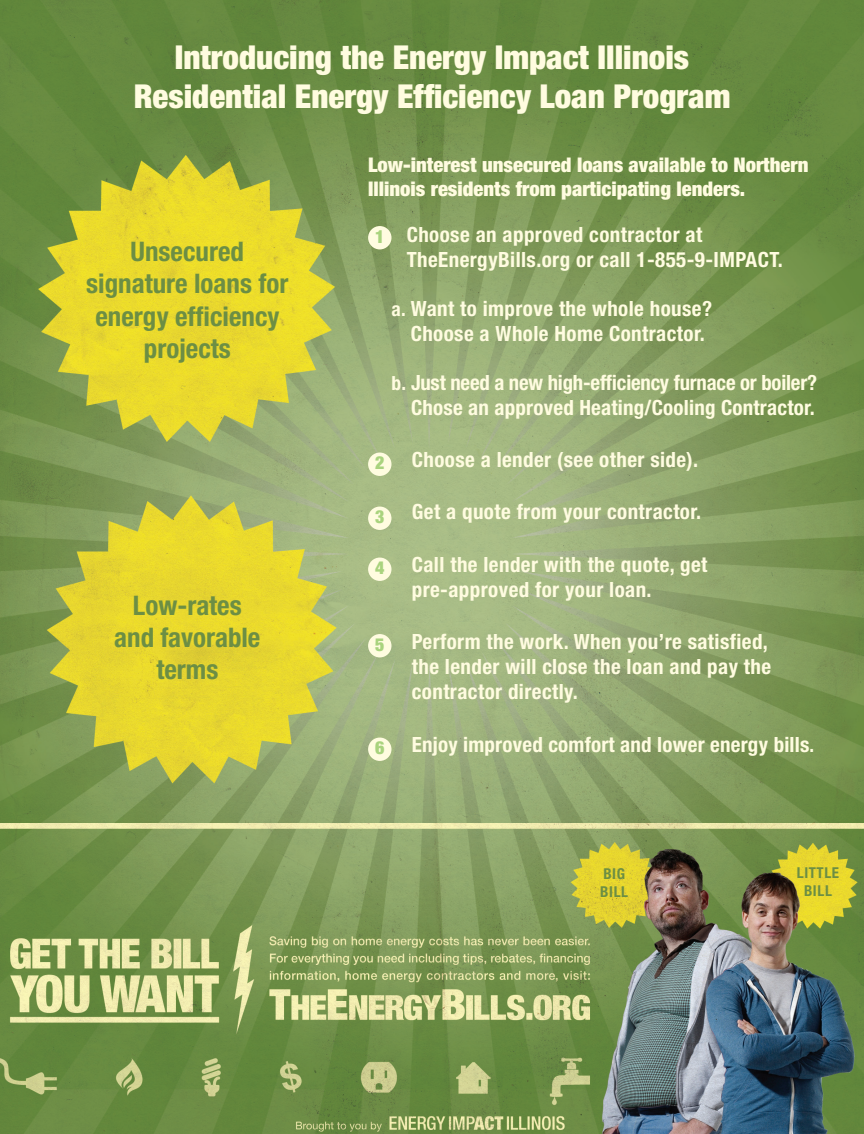
<style>
.page{position:relative;width:864px;height:1134px;background:#fff}
.page>*{position:absolute;margin:0;border:0;box-sizing:border-box;transform-origin:0 0}
.t1{font:900 condensed 33px/39.6px "Helvetica Neue";color:#fffce0;text-align:center}
.t2{font:700 condensed 27px/32.4px "Helvetica Neue";color:#6c8e44;text-align:center}
.t3{font:700 condensed 21px/25.2px "Helvetica Neue";letter-spacing:.02em;color:#fffce0}
.t4{font:900 condensed 20.25px/24.3px "Helvetica Neue";color:#fffce0}
.t5{font:900 condensed 18px "Helvetica Neue";color:#a9d37e}
.t6{font:700 condensed 15px/18px "Helvetica Neue";letter-spacing:.04em;color:#6c8e44}
.s1{font-size:19.5px}
</style>
<div class="page">
<img style="left:0;top:0;width:864px;height:1134px">
<div style="left:368px;top:226px;width:23px;height:23px;background:#fffce0;border-radius:50%"></div>
<div style="left:368px;top:453px;width:23px;height:23px;background:#fffce0;border-radius:50%"></div>
<div style="left:368px;top:507px;width:23px;height:23px;background:#fffce0;border-radius:50%"></div>
<div style="left:368px;top:558px;width:23px;height:23px;background:#fffce0;border-radius:50%"></div>
<div style="left:368px;top:634px;width:23px;height:23px;background:#fffce0;border-radius:50%"></div>
<div style="left:368px;top:738px;width:23px;height:23px;background:#fffce0;border-radius:50%"></div>
<h1 class="t1" style="left:134px;top:37px;width:598px">Introducing the Energy Impact Illinois<br>Residential Energy Efficiency Loan Program</h1>
<p class="t2" style="left:86px;top:235px;width:204px">Unsecured signature loans for energy efficiency projects</p>
<p class="t2" style="left:114px;top:588px;width:148px">Low-rates and favorable terms</p>
<p class="t4" style="left:368px;top:152px;width:442px">Low-interest unsecured loans available to Northern<br>Illinois residents from participating lenders.</p>
<p class="t3" style="left:407px;top:222px;width:378px">Choose an approved contractor at<br>TheEnergyBills.org or call 1-855-9-IMPACT.</p>
<p class="t3" style="left:392px;top:296px;width:322px;text-align:center"><span class="s1">a.</span> Want to improve the whole house?<br>Choose a Whole Home Contractor.</p>
<p class="t3" style="left:392px;top:370px;width:427px;text-align:right"><span class="s1">b.</span> Just need a new high-efficiency furnace or boiler?<br>Chose an approved Heating/Cooling Contractor.</p>
<p class="t3" style="left:412px;top:447px;width:288px">Choose a lender (see other side).</p>
<p class="t3" style="left:412px;top:499px;width:291px">Get a quote from your contractor.</p>
<p class="t3" style="left:412px;top:551px;width:297px">Call the lender with the quote, get pre-approved for your loan.</p>
<p class="t3" style="left:412px;top:629px;width:361px">Perform the work. When you’re satisfied, the lender will close the loan and pay the contractor directly.</p>
<p class="t3" style="left:412px;top:731px;width:404px">Enjoy improved comfort and lower energy bills<span class="s1">.</span></p>
<p class="t5" style="left:375px;top:225px;width:11px">1</p>
<p class="t5" style="left:375px;top:452px;width:11px">2</p>
<p class="t5" style="left:375px;top:506px;width:11px">3</p>
<p class="t5" style="left:375px;top:557px;width:11px">4</p>
<p class="t5" style="left:375px;top:633px;width:11px">5</p>
<p class="t5" style="left:375px;top:737px;width:11px">6</p>
<p class="t6" style="left:600px;top:864px;width:29px">BIG<br>BILL</p>
<p class="t6" style="left:797px;top:864px;width:44px;text-align:center">LITTLE<br>BILL</p>
</div>
